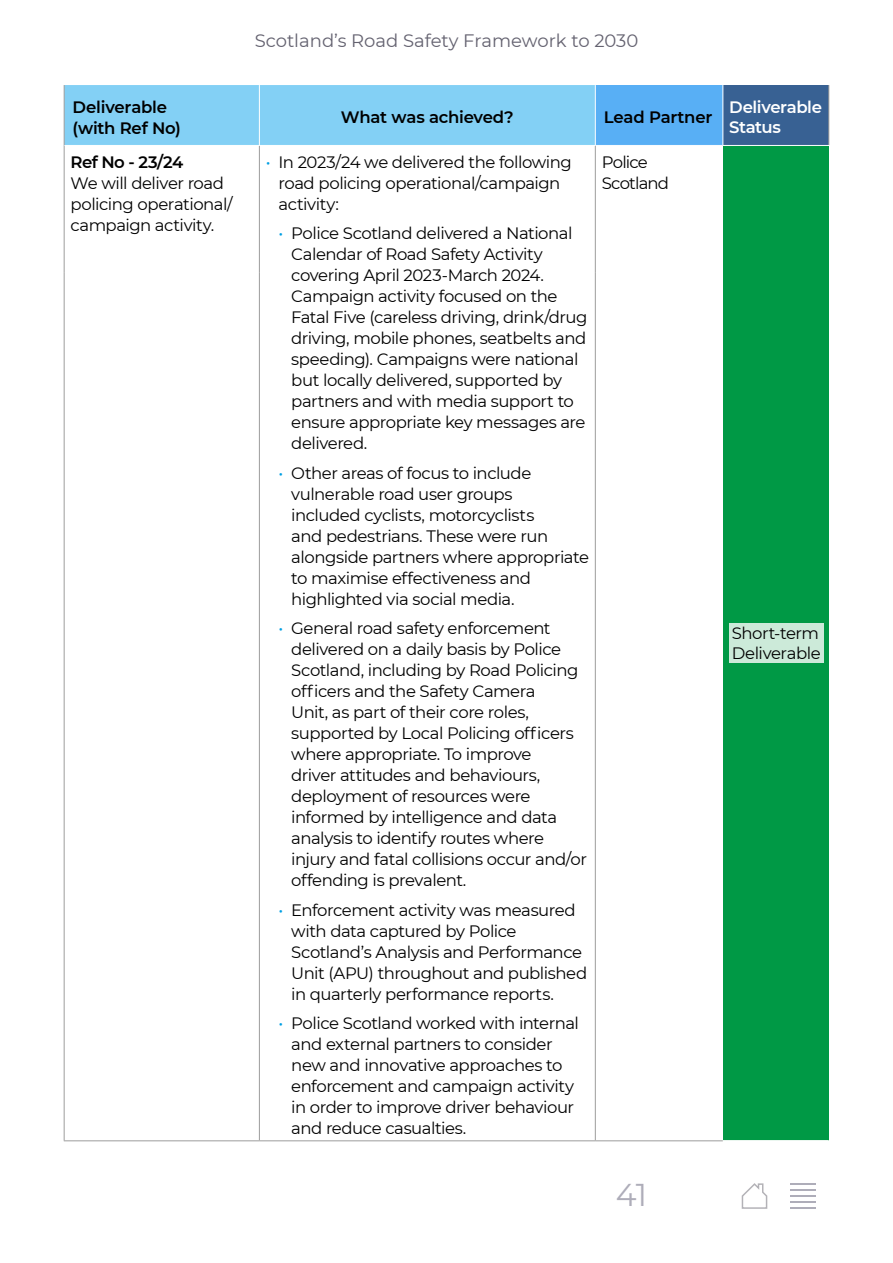
<style>
.page{position:relative;width:893px;height:1263px;background:#fff}
.page>*{position:absolute;margin:0;border:0;box-sizing:border-box;transform-origin:0 0}
.t1{font:31.5px "Montserrat";color:#aeadb9}
.t2{font:18px "Montserrat";color:#646270}
.Body{font:16.5px/21px "Montserrat";letter-spacing:-.03em;color:#000}
.Body-2{font:600 16.5px/21px "Montserrat";letter-spacing:-.015em;color:#000}
.Body-3{font:600 16.5px/19.5px "Montserrat";letter-spacing:-.025em;color:#fff}
.Body-4{font:16.5px/21px "Montserrat";letter-spacing:-.05em;color:#000}
.s1{font-weight:600}
.s2{color:#009fe3}
</style>
<div class="page">
<hr style="left:790px;top:1183px;width:25px;height:2px;background:#aeadb9">
<hr style="left:790px;top:1189px;width:25px;height:2px;background:#aeadb9">
<hr style="left:790px;top:1195px;width:25px;height:2px;background:#aeadb9">
<hr style="left:790px;top:1201px;width:25px;height:2px;background:#aeadb9">
<hr style="left:790px;top:1207px;width:25px;height:2px;background:#aeadb9">
<svg style="left:741px;top:1183px;width:27px;height:26px"></svg>
<div style="left:65px;top:85px;width:530px;height:60px;background:#83d0f5"></div>
<div style="left:595px;top:85px;width:128px;height:60px;background:#58aff5"></div>
<div style="left:723px;top:85px;width:106px;height:60px;background:#386193"></div>
<div style="left:723px;top:145px;width:106px;height:996px;background:#009945"></div>
<hr style="left:64px;top:145px;width:1px;height:127px;background:#9d9d9c">
<hr style="left:259px;top:146px;width:1px;height:126px;background:#9d9d9c">
<hr style="left:595px;top:146px;width:1px;height:126px;background:#9d9d9c">
<hr style="left:64px;top:272px;width:1px;height:868px;background:#9d9d9c">
<hr style="left:259px;top:272px;width:1px;height:868px;background:#9d9d9c">
<hr style="left:595px;top:272px;width:1px;height:868px;background:#9d9d9c">
<hr style="left:64px;top:1140px;width:195px;height:1px;background:#9d9d9c">
<hr style="left:259px;top:1140px;width:336px;height:1px;background:#9d9d9c">
<hr style="left:595px;top:1140px;width:128px;height:1px;background:#9d9d9c">
<hr style="left:64px;top:85px;width:1px;height:60px;background:#9d9d9c">
<hr style="left:828px;top:85px;width:1px;height:60px;background:#9d9d9c">
<hr style="left:259px;top:85px;width:1px;height:60px;background:#fff">
<hr style="left:723px;top:1140px;width:106px;height:1px;background:#fff">
<hr style="left:595px;top:85px;width:1px;height:60px;background:#fff">
<hr style="left:722px;top:85px;width:1px;height:60px;background:#fff">
<hr style="left:723px;top:145px;width:106px;height:1px;background:#fff">
<div style="left:729px;top:624px;width:95px;height:39px;background:#ccead9"></div>
<p class="t2" style="left:255px;top:28px;width:385px">Scotland’s Road Safety Framework to 2030</p>
<p class="Body-2" style="left:73px;top:96px;width:110px">Deliverable (with Ref No)</p>
<p class="Body-2" style="left:341px;top:106px;width:174px">What was achieved?</p>
<p class="Body-2" style="left:604px;top:106px;width:110px">Lead Partner</p>
<p class="Body-3" style="left:729px;top:97px;width:94px">Deliverable<br>Status</p>
<p class="Body" style="left:71px;top:151px;width:164px"><span class="s1">Ref No - 23/24<br></span>We will deliver road policing operational/ campaign activity.</p>
<p class="Body" style="left:279px;top:151px;width:295px;text-indent:-13px"><span class="s2">•</span> In 2023/24 we delivered the following road policing operational/campaign activity:</p>
<p class="Body-4" style="left:602px;top:151px;width:69px">Police<br>Scotland</p>
<p class="Body" style="left:291px;top:222px;width:298px;text-indent:-13px"><span class="s2">•</span> Police Scotland delivered a National Calendar of Road Safety Activity covering April 2023-March 2024.<br>Campaign activity focused on the Fatal Five (careless driving, drink/drug driving, mobile phones, seatbelts and speeding). Campaigns were national but locally delivered, supported by partners and with media support to ensure appropriate key messages are delivered.</p>
<p class="Body" style="left:291px;top:462px;width:299px;text-indent:-13px"><span class="s2">•</span> Other areas of focus to include vulnerable road user groups<br>included cyclists, motorcyclists<br>and pedestrians. These were run alongside partners where appropriate to maximise effectiveness and highlighted via social media.</p>
<p class="Body" style="left:291px;top:617px;width:297px;text-indent:-13px"><span class="s2">•</span> General road safety enforcement delivered on a daily basis by Police Scotland, including by Road Policing officers and the Safety Camera<br>Unit, as part of their core roles, supported by Local Policing officers where appropriate. To improve<br>driver attitudes and behaviours, deployment of resources were informed by intelligence and data analysis to identify routes where injury and fatal collisions occur and/or offending is prevalent.</p>
<p class="Body" style="left:291px;top:899px;width:297px;text-indent:-13px"><span class="s2">•</span> Enforcement activity was measured with data captured by Police Scotland’s Analysis and Performance Unit (APU) throughout and published in quarterly performance reports.</p>
<p class="Body" style="left:291px;top:1012px;width:289px;text-indent:-13px"><span class="s2">•</span> Police Scotland worked with internal and external partners to consider new and innovative approaches to enforcement and campaign activity in order to improve driver behaviour and reduce casualties.</p>
<p class="Body" style="left:732px;top:622px;width:89px">Short-term</p>
<p class="Body" style="left:732px;top:642px;width:90px">Deliverable</p>
<h1 class="t1" style="left:616px;top:1173px;width:33px">41</h1>
</div>
